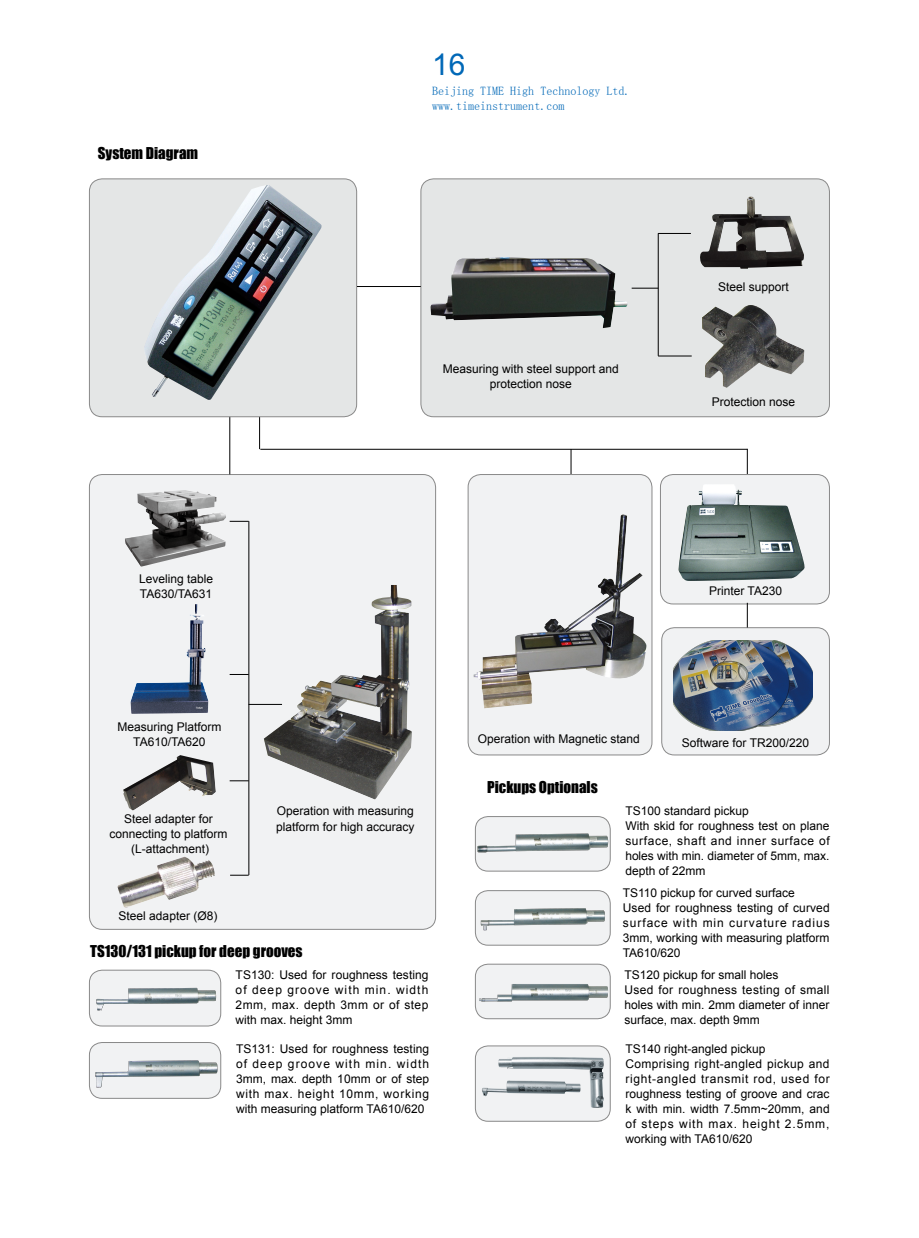
<style>
.page{position:relative;width:919px;height:1238px;background:#fff}
.page>*{position:absolute;margin:0;border:0;box-sizing:border-box;transform-origin:0 0}
.t1{font:30px "Arial";color:#0068b7}
.t2{font:15px "Impact";color:#000}
.t3{font:12px/15px "Arial";color:#000}
.t4{font:12px/14.4px "Sim Sun";color:#0068b7}
</style>
<div class="page">
<div style="left:89px;top:474px;width:346px;height:455px;background:#f1f2f3;border-radius:13px"></div>
<hr style="left:229px;top:416px;width:1px;height:58px;background:#000">
<hr style="left:260px;top:449px;width:487px;height:1px;background:#000">
<hr style="left:259px;top:415px;width:1px;height:34px;background:#000">
<svg style="left:747px;top:449px;width:1px;height:25px"></svg>
<svg style="left:570px;top:449px;width:1px;height:25px"></svg>
<img style="left:130px;top:604px;width:78px;height:109px">
<hr style="left:248px;top:704px;width:34px;height:1px;background:#000">
<svg style="left:230px;top:521px;width:18px;height:1px"></svg>
<hr style="left:248px;top:521px;width:1px;height:354px;background:#000">
<svg style="left:230px;top:874px;width:19px;height:1px"></svg>
<svg style="left:230px;top:674px;width:19px;height:1px"></svg>
<svg style="left:230px;top:780px;width:19px;height:1px"></svg>
<div style="left:468px;top:474px;width:184px;height:281px;background:#f1f2f3;border-radius:13px"></div>
<div style="left:468px;top:474px;width:184px;height:281px;border:1px solid #898989;border-radius:13px"></div>
<div style="left:661px;top:627px;width:168px;height:128px;background:#f1f2f3;border-radius:13px"></div>
<div style="left:661px;top:627px;width:168px;height:128px;border:1px solid #898989;border-radius:13px"></div>
<div style="left:660px;top:474px;width:169px;height:130px;background:#f1f2f3;border-radius:13px"></div>
<div style="left:660px;top:474px;width:169px;height:130px;border:1px solid #898989;border-radius:13px"></div>
<svg style="left:747px;top:602px;width:1px;height:25px"></svg>
<div style="left:475px;top:964px;width:135px;height:54px;background:#f1f2f3;border-radius:13px"></div>
<div style="left:475px;top:963px;width:135px;height:55px;border:1px solid #898989;border-radius:13px"></div>
<div style="left:475px;top:1045px;width:135px;height:76px;background:#f1f2f3;border-radius:13px"></div>
<div style="left:475px;top:1045px;width:135px;height:76px;border:1px solid #898989;border-radius:13px"></div>
<div style="left:475px;top:890px;width:135px;height:55px;background:#f1f2f3;border-radius:13px"></div>
<div style="left:475px;top:890px;width:135px;height:55px;border:1px solid #898989;border-radius:13px"></div>
<div style="left:475px;top:816px;width:135px;height:55px;background:#f1f2f3;border-radius:13px"></div>
<div style="left:475px;top:816px;width:135px;height:55px;border:1px solid #898989;border-radius:13px"></div>
<div style="left:89px;top:970px;width:132px;height:55px;background:#f1f2f3;border-radius:13px"></div>
<div style="left:89px;top:969px;width:132px;height:57px;border:1px solid #898989;border-radius:13px"></div>
<div style="left:89px;top:1042px;width:132px;height:56px;background:#f1f2f3;border-radius:13px"></div>
<div style="left:89px;top:1042px;width:132px;height:56px;border:1px solid #898989;border-radius:13px"></div>
<div style="left:89px;top:179px;width:267px;height:238px;background:#e4e6e6;border-radius:13px"></div>
<div style="left:89px;top:178px;width:268px;height:239px;border:1px solid #898989;border-radius:13px"></div>
<div style="left:421px;top:179px;width:408px;height:238px;background:#e4e6e6;border-radius:13px"></div>
<div style="left:420px;top:178px;width:409px;height:239px;border:1px solid #898989;border-radius:13px"></div>
<svg style="left:631px;top:288px;width:27px;height:1px"></svg>
<hr style="left:658px;top:355px;width:33px;height:1px;background:#000">
<hr style="left:658px;top:233px;width:1px;height:123px;background:#000">
<hr style="left:658px;top:233px;width:32px;height:1px;background:#000">
<hr style="left:357px;top:286px;width:64px;height:1px;background:#000">
<img style="left:145px;top:185px;width:177px;height:215px">
<img style="left:700px;top:196px;width:104px;height:73px">
<img style="left:678px;top:485px;width:126px;height:96px">
<img style="left:673px;top:640px;width:139px;height:90px">
<img style="left:482px;top:1057px;width:121px;height:50px">
<img style="left:480px;top:908px;width:125px;height:23px">
<img style="left:96px;top:987px;width:121px;height:24px">
<img style="left:125px;top:490px;width:101px;height:76px">
<img style="left:264px;top:585px;width:148px;height:214px">
<img style="left:473px;top:514px;width:173px;height:194px">
<img style="left:702px;top:305px;width:102px;height:83px">
<img style="left:430px;top:257px;width:197px;height:71px">
<img style="left:123px;top:755px;width:93px;height:55px">
<img style="left:117px;top:856px;width:98px;height:51px">
<img style="left:474px;top:831px;width:137px;height:23px">
<img style="left:479px;top:980px;width:131px;height:23px">
<img style="left:90px;top:1058px;width:130px;height:30px">
<p class="t2" style="left:98px;top:141px;width:102px">System Diagram</p>
<h1 class="t1" style="left:432px;top:44px;width:35px">16</h1>
<p class="t4" style="left:432px;top:84px;width:199px">Beijing TIME High Technology Ltd. www.timeinstrument.com</p>
<p class="t3" style="left:442px;top:361px;width:178px;text-align:center">Measuring with steel support and protection nose</p>
<p class="t3" style="left:718px;top:279px;width:72px">Steel support</p>
<p class="t3" style="left:711px;top:395px;width:85px">Protection nose</p>
<p class="t3" style="left:139px;top:571px;width:76px">Leveling table<br>TA630/TA631</p>
<p class="t3" style="left:117px;top:719px;width:106px;text-align:center">Measuring Platform<br>TA610/TA620</p>
<p class="t3" style="left:109px;top:811px;width:120px;text-align:center">Steel adapter for connecting to platform (L-attachment)</p>
<p class="t3" style="left:276px;top:803px;width:140px">Operation with measuring platform for high accuracy</p>
<p class="t3" style="left:709px;top:583px;width:74px">Printer TA230</p>
<p class="t3" style="left:478px;top:731px;width:164px">Operation with Magnetic stand</p>
<p class="t2" style="left:487px;top:775px;width:112px">Pickups Optionals</p>
<p class="t3" style="left:682px;top:735px;width:129px">Software for TR200/220</p>
<p class="t3" style="left:625px;top:803px;width:206px">TS100 standard pickup<br>With skid for roughness test on plane surface, shaft and inner surface of holes with min. diameter of 5mm, max. depth of 22mm</p>
<p class="t3" style="left:119px;top:908px;width:100px">Steel adapter (Ø8)</p>
<p class="t2" style="left:90px;top:939px;width:214px">TS130/131 pickup for deep grooves</p>
<p class="t3" style="left:236px;top:967px;width:194px;text-align:justify">TS130: Used for roughness testing of deep groove with min. width 2mm, max. depth 3mm or of step with max. height 3mm</p>
<p class="t3" style="left:236px;top:1041px;width:195px;text-align:justify">TS131: Used for roughness testing of deep groove with min. width 3mm, max. depth 10mm or of step with max. height 10mm, working with measuring platform TA610/620</p>
<p class="t3" style="left:622px;top:885px;width:208px">TS110 pickup for curved surface<br>Used for roughness testing of curved surface with min curvature radius<br>3mm, working with measuring platform<br>TA610/620</p>
<p class="t3" style="left:624px;top:967px;width:207px">TS120 pickup for small holes<br>Used for roughness testing of small holes with min. 2mm diameter of inner surface, max. depth 9mm</p>
<p class="t3" style="left:625px;top:1040px;width:206px">TS140 right-angled pickup<br>Comprising right-angled pickup and right-angled transmit rod, used for roughness testing of groove and crac k with min. width 7.5mm~20mm, and of steps with max. height 2.5mm, working with TA610/620</p>
</div>
